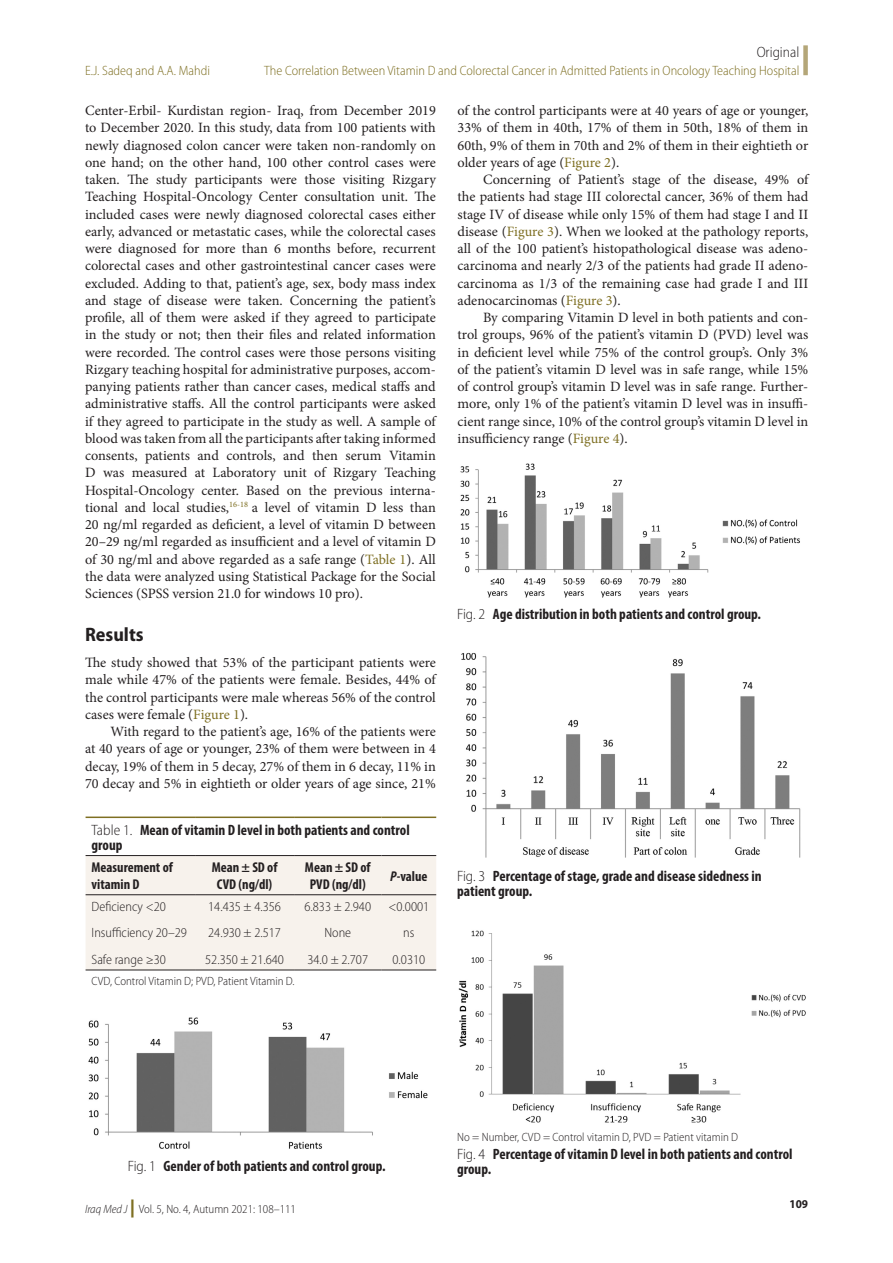
<style>
.page{position:relative;width:893px;height:1263px;background:#fff}
.page>*{position:absolute;margin:0;border:0;box-sizing:border-box;transform-origin:0 0}
.t1{font:700 semi-condensed 19.5px "Myriad Pro";color:#231f20}
.Table_Fig_Box_Title{font:700 condensed 15px/15px "Myriad Pro";color:#231f20}
.t2{font:300 semi-condensed 15px "Myriad Pro";color:#231f20}
.Txf{font:14.25px/17.2px "Minion Pro";color:#231f20;text-align:justify}
.Tx{font:14.25px/17.2px "Minion Pro";color:#231f20;text-align:justify}
.Table_Head_C_align{font:700 condensed 14.25px/16.5px "Myriad Pro";color:#231f20;text-align:center}
.Table_Head_L_align{font:700 condensed 14.25px/16.5px "Myriad Pro";color:#231f20}
.Table_Tx{font:300 semi-condensed 13.5px "Myriad Pro";color:#231f20}
.t3{font:300 semi-condensed 13.5px "Myriad Pro";color:#7e6f22}
.Table_Source_Tx{font:300 semi-condensed 12px "Myriad Pro";color:#231f20}
.t4{font:700 semi-condensed 12px "Myriad Pro";color:#231f20}
.s1{color:#7e6f22}
.s2{font-weight:300;font-stretch:semi-condensed}
.s3{font-style:italic}
.s4{font-weight:900;font-stretch:normal;font-size:18px;color:#7e6f22}
</style>
<div class="page">
<div style="left:803px;top:45px;width:5px;height:30px;background:#b4a678"></div>
<img style="left:88px;top:1017px;width:340px;height:132px">
<img style="left:460px;top:463px;width:340px;height:135px">
<img style="left:461px;top:652px;width:340px;height:206px">
<img style="left:458px;top:930px;width:348px;height:193px">
<div style="left:86px;top:856px;width:350px;height:113px;background:#f7f2ec"></div>
<hr style="left:86px;top:969px;width:109px;height:1px;background:#231f20">
<hr style="left:195px;top:969px;width:99px;height:1px;background:#231f20">
<hr style="left:294px;top:969px;width:87px;height:1px;background:#231f20">
<hr style="left:381px;top:969px;width:55px;height:1px;background:#231f20">
<hr style="left:86px;top:855px;width:109px;height:1px;background:#231f20">
<hr style="left:195px;top:855px;width:99px;height:1px;background:#231f20">
<hr style="left:294px;top:855px;width:87px;height:1px;background:#231f20">
<hr style="left:381px;top:855px;width:55px;height:1px;background:#231f20">
<hr style="left:86px;top:894px;width:109px;height:1px;background:#231f20">
<hr style="left:195px;top:894px;width:99px;height:1px;background:#231f20">
<hr style="left:294px;top:894px;width:87px;height:1px;background:#231f20">
<hr style="left:381px;top:894px;width:55px;height:1px;background:#231f20">
<hr style="left:86px;top:816px;width:109px;height:2px;background:#7e6f22">
<hr style="left:195px;top:816px;width:99px;height:2px;background:#7e6f22">
<hr style="left:294px;top:816px;width:87px;height:2px;background:#7e6f22">
<hr style="left:381px;top:816px;width:55px;height:2px;background:#7e6f22">
<p class="t2" style="left:757px;top:43px;width:44px">Original</p>
<p class="t3" style="left:264px;top:62px;width:537px">The Correlation Between Vitamin D and Colorectal Cancer in Admitted Patients in Oncology Teaching Hospital</p>
<p class="Txf" style="left:85px;top:102px;width:352px">Center-Erbil- Kurdistan region- Iraq, from December 2019 to December 2020. In this study, data from 100 patients with newly diagnosed colon cancer were taken non-randomly on one hand; on the other hand, 100 other control cases were taken. The study participants were those visiting Rizgary Teaching Hospital-Oncology Center consultation unit. The included cases were newly diagnosed colorectal cases either early, advanced or metastatic cases, while the colorectal cases were diagnosed for more than 6 months before, recurrent colorectal cases and other gastrointestinal cancer cases were excluded. Adding to that, patient’s age, sex, body mass index and stage of disease were taken. Concerning the patient’s profile, all of them were asked if they agreed to participate in the study or not; then their files and related information were recorded. The control cases were those persons visiting Rizgary teaching hospital for administrative purposes, accom&shy;panying patients rather than cancer cases, medical staffs and administrative staffs. All the control participants were asked if they agreed to participate in the study as well. A sample of blood was taken from all the participants after taking informed consents, patients and controls, and then serum Vitamin D was measured at Laboratory unit of Rizgary Teaching Hospital-Oncology center. Based on the previous interna&shy;tional and local studies,<sup>16-18</sup> a level of vitamin D less than 20 ng/ml regarded as deficient, a level of vitamin D between 20–29 ng/ml regarded as insufficient and a level of vitamin D of 30 ng/ml and above regarded as a safe range (<span class="s1">Table 1</span>). All the data were analyzed using Statistical Package for the Social Sciences (SPSS version 21.0 for windows 10 pro).</p>
<h1 class="t1" style="left:85px;top:623px;width:60px">Results</h1>
<p class="Txf" style="left:85px;top:654px;width:352px">The study showed that 53% of the participant patients were male while 47% of the patients were female. Besides, 44% of the control participants were male whereas 56% of the control cases were female (<span class="s1">Figure 1</span>).</p>
<p class="Tx" style="left:85px;top:723px;width:352px;text-indent:26px">With regard to the patient’s age, 16% of the patients were at 40 years of age or younger, 23% of them were between in 4 decay, 19% of them in 5 decay, 27% of them in 6 decay, 11% in 70 decay and 5% in eightieth or older years of age since, 21%</p>
<p class="t3" style="left:85px;top:62px;width:127px">E.J. Sadeq and A.A. Mahdi</p>
<p class="Tx" style="left:457px;top:102px;width:352px">of the control participants were at 40 years of age or younger, 33% of them in 40th, 17% of them in 50th, 18% of them in 60th, 9% of them in 70th and 2% of them in their eightieth or older years of age (<span class="s1">Figure 2</span>).</p>
<p class="Tx" style="left:457px;top:171px;width:352px;text-indent:26px">Concerning of Patient’s stage of the disease, 49% of the patients had stage III colorectal cancer, 36% of them had stage IV of disease while only 15% of them had stage I and II disease (<span class="s1">Figure 3</span>). When we looked at the pathology reports, all of the 100 patient’s histopathological disease was adeno&shy;carcinoma and nearly 2/3 of the patients had grade II adeno&shy;carcinoma as 1/3 of the remaining case had grade I and III adenocarcinomas (<span class="s1">Figure 3</span>).</p>
<p class="Tx" style="left:457px;top:309px;width:352px;text-indent:26px">By comparing Vitamin D level in both patients and con&shy;trol groups, 96% of the patient’s vitamin D (PVD) level was in deficient level while 75% of the control group’s. Only 3% of the patient’s vitamin D level was in safe range, while 15% of control group’s vitamin D level was in safe range. Further&shy;more, only 1% of the patient’s vitamin D level was in insuffi&shy;cient range since, 10% of the control group’s vitamin D level in insufficiency range (<span class="s1">Figure 4</span>).</p>
<p class="Table_Fig_Box_Title" style="left:457px;top:606px;width:305px"><span class="s2">Fig. 2</span> Age distribution in both patients and control group.</p>
<p class="Table_Fig_Box_Title" style="left:92px;top:822px;width:320px"><span class="s2">Table 1.</span> Mean of vitamin D level in both patients and control group</p>
<p class="Table_Head_L_align" style="left:92px;top:859px;width:83px">Measurement of vitamin D</p>
<p class="Table_Head_C_align" style="left:212px;top:859px;width:67px">Mean ± SD of<br>CVD (ng/dl)</p>
<p class="Table_Head_C_align" style="left:305px;top:859px;width:67px">Mean ± SD of<br>PVD (ng/dl)</p>
<p class="Table_Head_C_align" style="left:390px;top:867px;width:39px"><span class="s3">P</span>-value</p>
<p class="Table_Tx" style="left:92px;top:898px;width:76px">Deficiency &lt;20</p>
<p class="Table_Tx" style="left:208px;top:898px;width:74px">14.435 ± 4.356</p>
<p class="Table_Tx" style="left:304px;top:898px;width:68px">6.833 ± 2.940</p>
<p class="Table_Tx" style="left:388px;top:898px;width:42px">&lt;0.0001</p>
<p class="Table_Tx" style="left:92px;top:925px;width:97px">Insufficiency 20–29</p>
<p class="Table_Tx" style="left:208px;top:925px;width:74px">24.930 ± 2.517</p>
<p class="Table_Tx" style="left:324px;top:925px;width:28px">None</p>
<p class="Table_Tx" style="left:403px;top:925px;width:13px">ns</p>
<p class="Table_Tx" style="left:92px;top:951px;width:76px">Safe range ≥30</p>
<p class="Table_Tx" style="left:205px;top:951px;width:80px">52.350 ± 21.640</p>
<p class="Table_Tx" style="left:308px;top:951px;width:62px">34.0 ± 2.707</p>
<p class="Table_Tx" style="left:393px;top:951px;width:34px">0.0310</p>
<p class="Table_Source_Tx" style="left:92px;top:974px;width:204px">CVD, Control Vitamin D; PVD, Patient Vitamin D.</p>
<p class="Table_Fig_Box_Title" style="left:457px;top:868px;width:306px"><span class="s2">Fig. 3</span> Percentage of stage, grade and disease sidedness in patient group.</p>
<p class="Table_Fig_Box_Title" style="left:128px;top:1158px;width:259px"><span class="s2">Fig. 1</span> Gender of both patients and control group.</p>
<p class="Table_Source_Tx" style="left:85px;top:1201px;width:212px"><span class="s3">Iraq Med J</span> <span class="s4">|</span> Vol. 5, No. 4, Autumn 2021: 108–111</p>
<p class="Table_Source_Tx" style="left:457px;top:1129px;width:283px">No = Number, CVD = Control vitamin D, PVD = Patient vitamin D</p>
<p class="Table_Fig_Box_Title" style="left:457px;top:1146px;width:337px"><span class="s2">Fig. 4</span> Percentage of vitamin D level in both patients and control group.</p>
<p class="t4" style="left:790px;top:1197px;width:20px">109</p>
</div>
